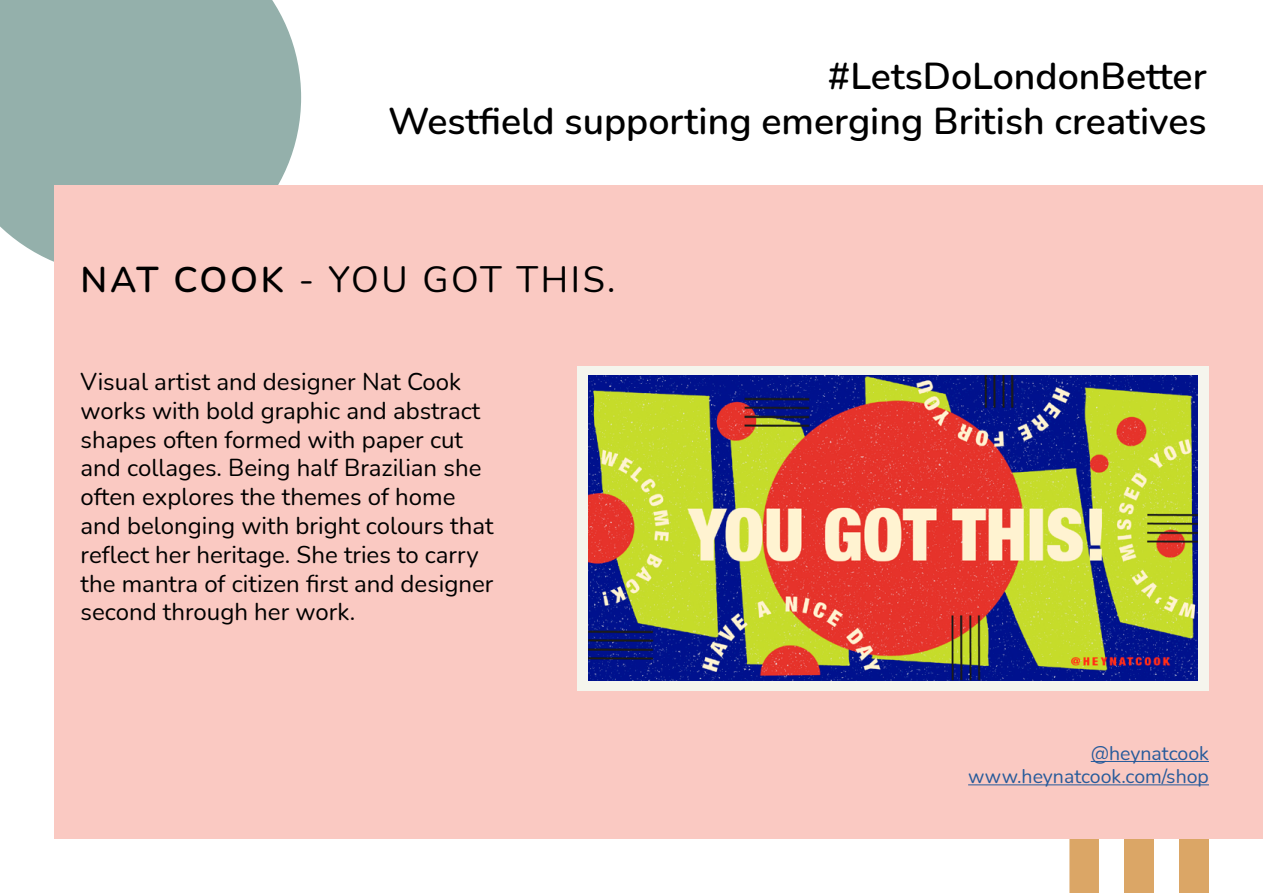
<style>
.page{position:relative;width:1263px;height:893px;background:#fff}
.page>*{position:absolute;margin:0;border:0;box-sizing:border-box;transform-origin:0 0}
.t1{font:600 37.5px/45px "Nunito";color:#000;text-align:right}
.t2{font:36px "Nunito";letter-spacing:.075em;color:#000}
.t3{font:24px/28.8px "Nunito";color:#000}
.t4{font:19.5px/23.4px "Nunito";color:#275b9b;text-align:right}
.s1{font-weight:600}
</style>
<div class="page">
<div style="left:1179px;top:558px;width:30px;height:335px;background:#dba666"></div>
<div style="left:1124px;top:558px;width:30px;height:335px;background:#dba666"></div>
<div style="left:1069px;top:558px;width:30px;height:335px;background:#dba666"></div>
<div style="left:0;top:0;width:301px;height:262px;background:#94b0ab"></div>
<div style="left:54px;top:185px;width:1209px;height:654px;background:#fac9c2"></div>
<div style="left:577px;top:366px;width:632px;height:324px;background:#f5f5ed"></div>
<img style="left:589px;top:376px;width:609px;height:304px">
<hr style="left:1091px;top:761px;width:118px;height:1px;background:#275b9b">
<hr style="left:968px;top:784px;width:241px;height:1px;background:#275b9b">
<h1 class="t1" style="left:388px;top:52px;width:820px">#LetsDoLondonBetter<br>Westfield supporting emerging British creatives</h1>
<h2 class="t2" style="left:81px;top:254px;width:536px"><span class="s1">NAT COOK</span> - YOU GOT THIS.</h2>
<p class="t3" style="left:81px;top:366px;width:414px">Visual artist and designer Nat Cook works with bold graphic and abstract shapes often formed with paper cut and collages. Being half Brazilian she often explores the themes of home and belonging with bright colours that reflect her heritage. She tries to carry the mantra of citizen first and designer second through her work.</p>
<p class="t4" style="left:968px;top:741px;width:242px">@heynatcook www.heynatcook.com/shop</p>
</div>
